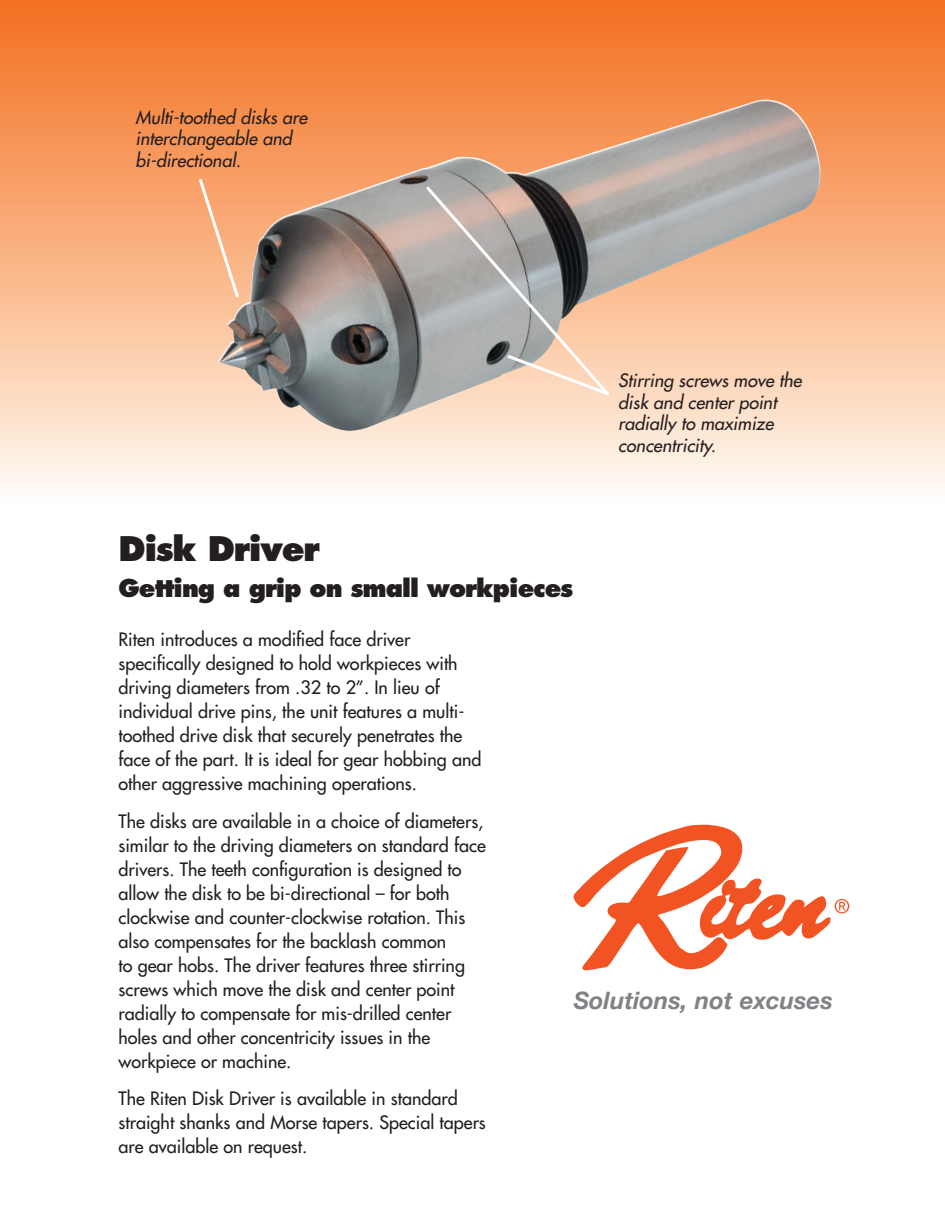
<style>
.page{position:relative;width:945px;height:1215px;background:#fff}
.page>*{position:absolute;margin:0;border:0;box-sizing:border-box;transform-origin:0 0}
.t1{font:800 33px "Futura";letter-spacing:-.04em;color:#231f20}
.t2{font:800 24px "Futura";letter-spacing:-.04em;color:#231f20}
.t3{font:italic 700 24px "Helvetica Neue";color:#808285}
.t4{font:18px/24px "Futura";color:#231f20}
.t5{font:italic 18px/21.6px "Futura";color:#231f20}
</style>
<div class="page">
<div style="left:1px;top:1px;width:944px;height:504px;background:linear-gradient(to bottom,#f36e1b,#fffaf2)"></div>
<svg style="left:574px;top:825px;width:275px;height:145px"></svg>
<img style="left:218px;top:100px;width:614px;height:331px">
<svg style="left:196px;top:175px;width:45px;height:126px;background:#f9b385"></svg>
<svg style="left:423px;top:183px;width:190px;height:216px;background:#b1a7a1"></svg>
<p class="t5" style="left:135px;top:107px;width:173px">Multi-toothed disks are interchangeable and bi-directional.</p>
<h1 class="t1" style="left:118px;top:528px;width:203px">Disk Driver</h1>
<h2 class="t2" style="left:118px;top:573px;width:456px">Getting a grip on small workpieces</h2>
<p class="t5" style="left:618px;top:370px;width:185px">Stirring screws move the disk and center point radially to maximize concentricity.</p>
<p class="t4" style="left:118px;top:628px;width:365px">Riten introduces a modified face driver specifically designed to hold workpieces with driving diameters from .32 to 2”. In lieu of individual drive pins, the unit features a multi&shy;toothed drive disk that securely penetrates the face of the part. It is ideal for gear hobbing and other aggressive machining operations.</p>
<p class="t4" style="left:118px;top:809px;width:369px">The disks are available in a choice of diameters, similar to the driving diameters on standard face drivers. The teeth configuration is designed to allow the disk to be bi-directional – for both clockwise and counter-clockwise rotation. This also compensates for the backlash common<br>to gear hobs. The driver features three stirring screws which move the disk and center point radially to compensate for mis-drilled center holes and other concentricity issues in the workpiece or machine.</p>
<p class="t4" style="left:118px;top:1087px;width:369px">The Riten Disk Driver is available in standard straight shanks and Morse tapers. Special tapers are available on request.</p>
<h2 class="t3" style="left:574px;top:981px;width:261px">Solutions, not excuses</h2>
</div>
